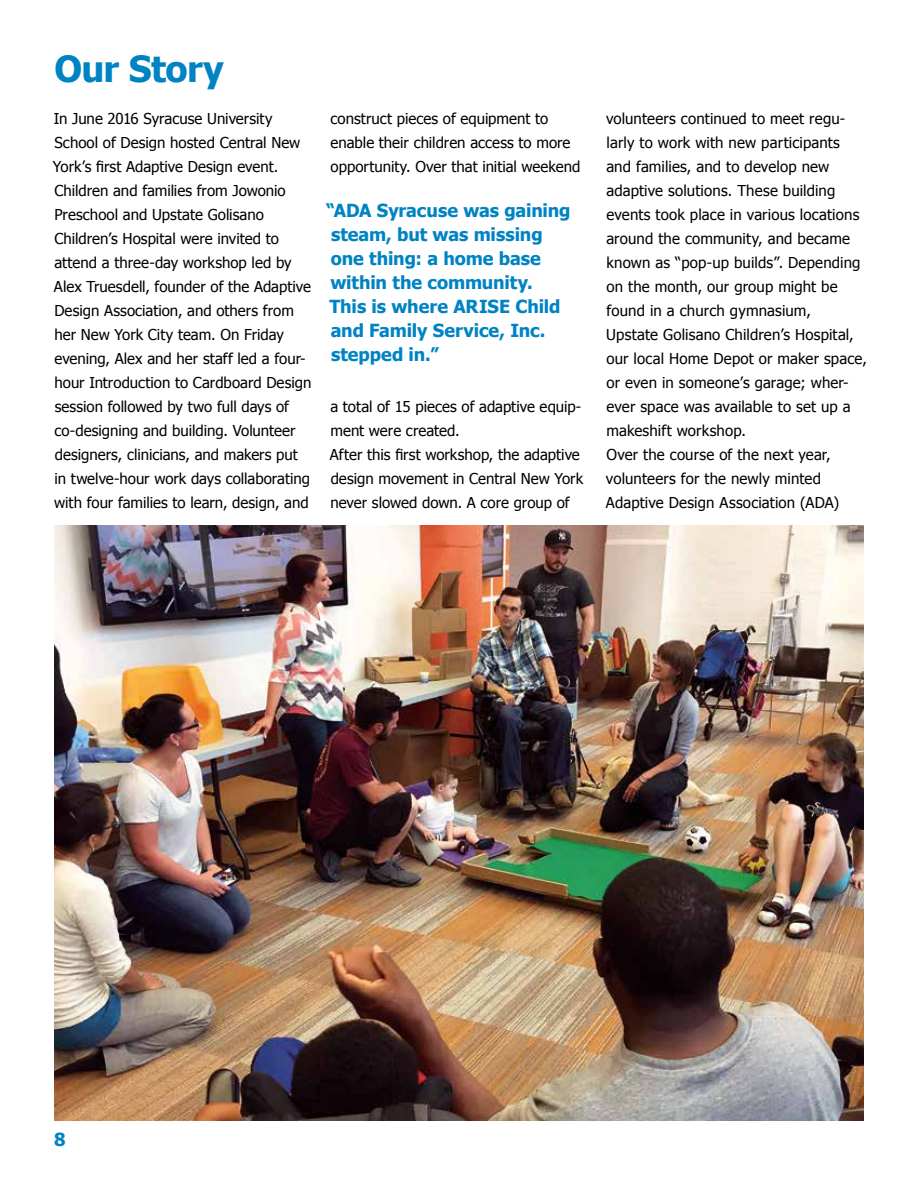
<style>
.page{position:relative;width:918px;height:1188px;background:#fff}
.page>*{position:absolute;margin:0;border:0;box-sizing:border-box;transform-origin:0 0}
.t1{font:700 36px "Tahoma";letter-spacing:-.015em;color:#0083c3}
.t2{font:700 18px/24px "Tahoma";letter-spacing:-.005em;color:#0083c3}
.t3{font:15px/24px "Tahoma";letter-spacing:.005em;color:#000}
</style>
<div class="page">
<img style="left:54px;top:525px;width:810px;height:596px">
<h1 class="t1" style="left:54px;top:43px;width:171px">Our Story</h1>
<p class="t3" style="left:53px;top:105px;width:260px">In June 2016 Syracuse University School of Design hosted Central New York’s first Adaptive Design event.<br>Children and families from Jowonio Preschool and Upstate Golisano Children’s Hospital were invited to attend a three-day workshop led by Alex Truesdell, founder of the Adaptive Design Association, and others from her New York City team. On Friday evening, Alex and her staff led a four&shy;hour Introduction to Cardboard Design session followed by two full days of co-designing and building. Volunteer designers, clinicians, and makers put in twelve-hour work days collaborating with four families to learn, design, and</p>
<p class="t3" style="left:331px;top:105px;width:251px">construct pieces of equipment to enable their children access to more opportunity. Over that initial weekend</p>
<p class="t2" style="left:326px;top:197px;width:246px">“ADA Syracuse was gaining steam, but was missing one thing: a home base within the community.<br>This is where ARISE Child and Family Service, Inc. stepped in.”</p>
<p class="t3" style="left:330px;top:393px;width:255px">a total of 15 pieces of adaptive equip&shy;ment were created.<br>After this first workshop, the adaptive design movement in Central New York never slowed down. A core group of</p>
<p class="t3" style="left:606px;top:105px;width:263px">volunteers continued to meet regu&shy;larly to work with new participants and families, and to develop new adaptive solutions. These building events took place in various locations around the community, and became known as “pop-up builds”. Depending on the month, our group might be found in a church gymnasium,<br>Upstate Golisano Children’s Hospital, our local Home Depot or maker space, or even in someone’s garage; wher&shy;ever space was available to set up a makeshift workshop.<br>Over the course of the next year, volunteers for the newly minted Adaptive Design Association (ADA)</p>
<p class="t2" style="left:54px;top:1126px;width:13px">8</p>
</div>
